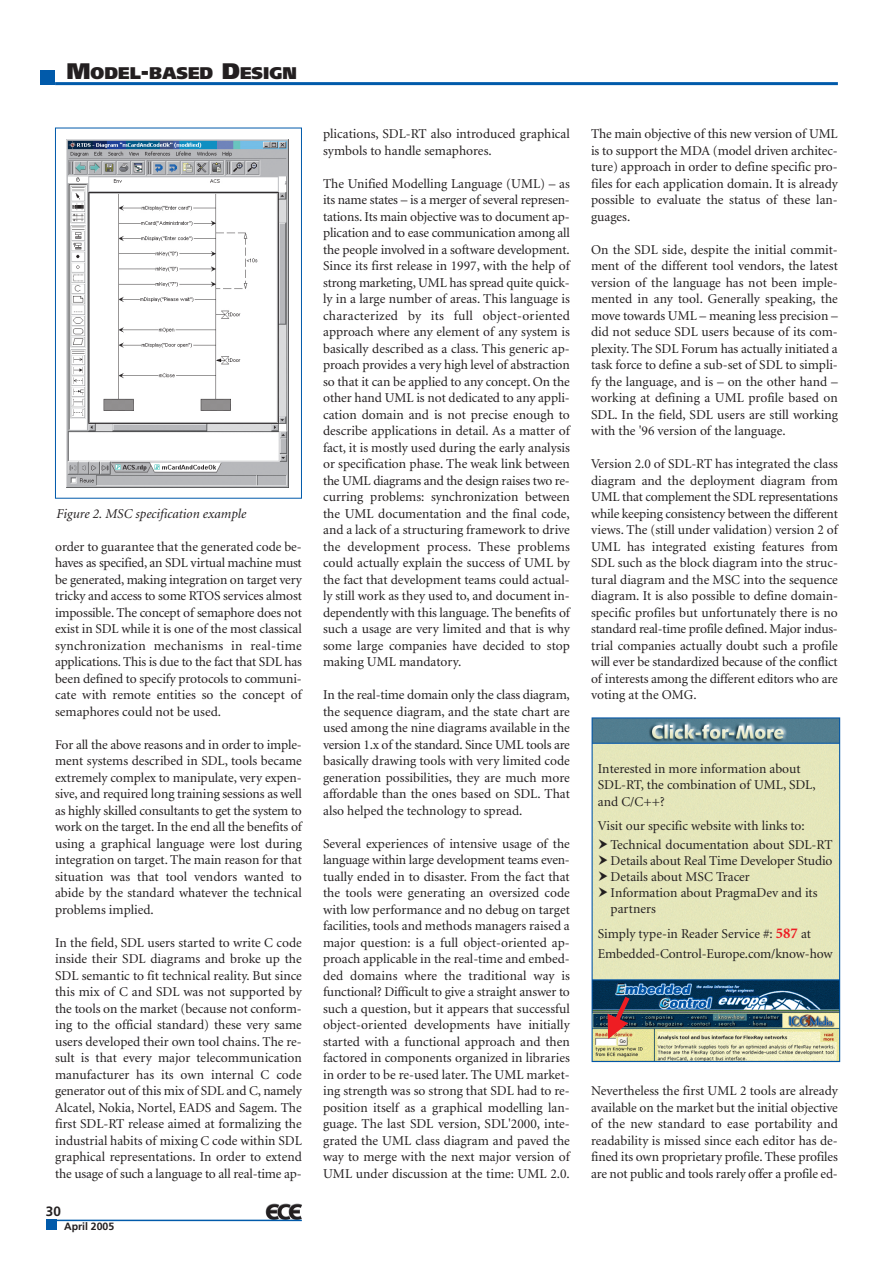
<style>
.page{position:relative;width:893px;height:1263px;background:#fff}
.page>*{position:absolute;margin:0;border:0;box-sizing:border-box;transform-origin:0 0}
.t1{font:900 16.8px "Frutiger";color:#231f20}
.t2{font:13.5px/16.5px "Minion";color:#231f20;text-align:justify}
.t3{font:italic 13.5px "Minion";color:#231f20}
.t4{font:700 13.5px "Frutiger";color:#231f20}
.t5{font:700 10.5px "Frutiger";color:#231f20}
.s1{font-size:22.5px}
.s2{font-weight:700;font-size:15px;color:#ee1d23}
</style>
<div class="page">
<img style="left:266px;top:1203px;width:36px;height:17px">
<hr style="left:47px;top:1220px;width:255px;height:1px;background:#015aaa">
<hr style="left:55px;top:82px;width:782px;height:3px;background:#015aaa">
<div style="left:40px;top:70px;width:15px;height:15px;background:#015aaa"></div>
<div style="left:47px;top:1220px;width:10px;height:10px;background:#015aaa"></div>
<img style="left:67px;top:139px;width:221px;height:348px">
<div style="left:55px;top:128px;width:247px;height:371px;border:1px solid #015aaa"></div>
<img style="left:591px;top:717px;width:250px;height:346px">
<svg style="left:607px;top:997px;width:22px;height:42px"></svg>
<svg style="left:599px;top:839px;width:8px;height:10px"></svg>
<svg style="left:599px;top:855px;width:8px;height:10px"></svg>
<svg style="left:599px;top:871px;width:8px;height:10px"></svg>
<svg style="left:599px;top:887px;width:8px;height:10px"></svg>
<p class="t1" style="left:66px;top:67px;width:232px"><span class="s1">M</span>ODEL<span class="s1">-</span>BASED <span class="s1">D</span>ESIGN</p>
<p class="t3" style="left:57px;top:508px;width:191px">Figure 2. MSC specification example</p>
<p class="t2" style="left:55px;top:539px;width:248px">order to guarantee that the generated code be&shy;haves as specified, an SDL virtual machine must be generated, making integration on target very tricky and access to some RTOS services almost impossible. The concept of semaphore does not exist in SDL while it is one of the most classical synchronization mechanisms in real-time applications. This is due to the fact that SDL has been defined to specify protocols to communi&shy;cate with remote entities so the concept of semaphores could not be used.</p>
<p class="t2" style="left:55px;top:737px;width:248px">For all the above reasons and in order to imple&shy;ment systems described in SDL, tools became extremely complex to manipulate, very expen&shy;sive, and required long training sessions as well as highly skilled consultants to get the system to work on the target. In the end all the benefits of using a graphical language were lost during integration on target. The main reason for that situation was that tool vendors wanted to abide by the standard whatever the technical problems implied.</p>
<p class="t2" style="left:55px;top:935px;width:248px">In the field, SDL users started to write C code inside their SDL diagrams and broke up the SDL semantic to fit technical reality. But since this mix of C and SDL was not supported by the tools on the market (because not conform&shy;ing to the official standard) these very same users developed their own tool chains. The re&shy;sult is that every major telecommunication manufacturer has its own internal C code generator out of this mix of SDL and C, namely Alcatel, Nokia, Nortel, EADS and Sagem. The first SDL-RT release aimed at formalizing the industrial habits of mixing C code within SDL graphical representations. In order to extend the usage of such a language to all real-time ap-</p>
<p class="t4" style="left:46px;top:1206px;width:17px">30</p>
<p class="t5" style="left:64px;top:1222px;width:52px">April 2005</p>
<p class="t2" style="left:323px;top:127px;width:248px">plications, SDL-RT also introduced graphical symbols to handle semaphores.</p>
<p class="t2" style="left:323px;top:176px;width:248px">The Unified Modelling Language (UML) – as its name states – is a merger of several represen&shy;tations. Its main objective was to document ap&shy;plication and to ease communication among all the people involved in a software development.<br>Since its first release in 1997, with the help of strong marketing, UML has spread quite quick&shy;ly in a large number of areas. This language is characterized by its full object-oriented approach where any element of any system is basically described as a class. This generic ap&shy;proach provides a very high level of abstraction so that it can be applied to any concept. On the other hand UML is not dedicated to any appli&shy;cation domain and is not precise enough to describe applications in detail. As a matter of fact, it is mostly used during the early analysis or specification phase. The weak link between the UML diagrams and the design raises two re&shy;curring problems: synchronization between the UML documentation and the final code, and a lack of a structuring framework to drive the development process. These problems could actually explain the success of UML by the fact that development teams could actual&shy;ly still work as they used to, and document in&shy;dependently with this language. The benefits of such a usage are very limited and that is why some large companies have decided to stop making UML mandatory.</p>
<p class="t2" style="left:323px;top:688px;width:248px">In the real-time domain only the class diagram, the sequence diagram, and the state chart are used among the nine diagrams available in the version 1.x of the standard. Since UML tools are basically drawing tools with very limited code generation possibilities, they are much more affordable than the ones based on SDL. That also helped the technology to spread.</p>
<p class="t2" style="left:323px;top:836px;width:248px">Several experiences of intensive usage of the language within large development teams even&shy;tually ended in to disaster. From the fact that the tools were generating an oversized code with low performance and no debug on target facilities, tools and methods managers raised a major question: is a full object-oriented ap&shy;proach applicable in the real-time and embed&shy;ded domains where the traditional way is functional? Difficult to give a straight answer to such a question, but it appears that successful object-oriented developments have initially started with a functional approach and then factored in components organized in libraries in order to be re-used later. The UML market&shy;ing strength was so strong that SDL had to re&shy;position itself as a graphical modelling lan&shy;guage. The last SDL version, SDL'2000, inte&shy;grated the UML class diagram and paved the way to merge with the next major version of UML under discussion at the time: UML 2.0.</p>
<p class="t2" style="left:591px;top:127px;width:248px">The main objective of this new version of UML is to support the MDA (model driven architec&shy;ture) approach in order to define specific pro&shy;files for each application domain. It is already possible to evaluate the status of these lan&shy;guages.</p>
<p class="t2" style="left:591px;top:242px;width:248px">On the SDL side, despite the initial commit&shy;ment of the different tool vendors, the latest version of the language has not been imple&shy;mented in any tool. Generally speaking, the move towards UML – meaning less precision – did not seduce SDL users because of its com&shy;plexity. The SDL Forum has actually initiated a task force to define a sub-set of SDL to simpli&shy;fy the language, and is – on the other hand – working at defining a UML profile based on SDL. In the field, SDL users are still working with the '96 version of the language.</p>
<p class="t2" style="left:591px;top:457px;width:248px">Version 2.0 of SDL-RT has integrated the class diagram and the deployment diagram from UML that complement the SDL representations while keeping consistency between the different views. The (still under validation) version 2 of UML has integrated existing features from SDL such as the block diagram into the struc&shy;tural diagram and the MSC into the sequence diagram. It is also possible to define domain&shy;specific profiles but unfortunately there is no standard real-time profile defined. Major indus&shy;trial companies actually doubt such a profile will ever be standardized because of the conflict of interests among the different editors who are voting at the OMG.</p>
<p class="t2" style="left:598px;top:762px;width:219px;text-align:left">Interested in more information about<br>SDL-RT, the combination of UML, SDL, and C/C++?</p>
<p class="t2" style="left:610px;top:818px;width:223px;line-height:18.3px;text-indent:-13px">Visit our specific website with links to:<br>Technical documentation about SDL-RT</p>
<p class="t2" style="left:610px;top:853px;width:223px;text-align:left">Details about Real Time Developer Studio<br>Details about MSC Tracer<br>Information about PragmaDev and its partners</p>
<p class="t2" style="left:598px;top:925px;width:236px;line-height:20.4px">Simply type-in Reader Service #: <span class="s2">587</span> at<br>Embedded-Control-Europe.com/know-how</p>
<p class="t2" style="left:591px;top:1084px;width:248px">Nevertheless the first UML 2 tools are already available on the market but the initial objective of the new standard to ease portability and readability is missed since each editor has de&shy;fined its own proprietary profile. These profiles are not public and tools rarely offer a profile ed-</p>
</div>
